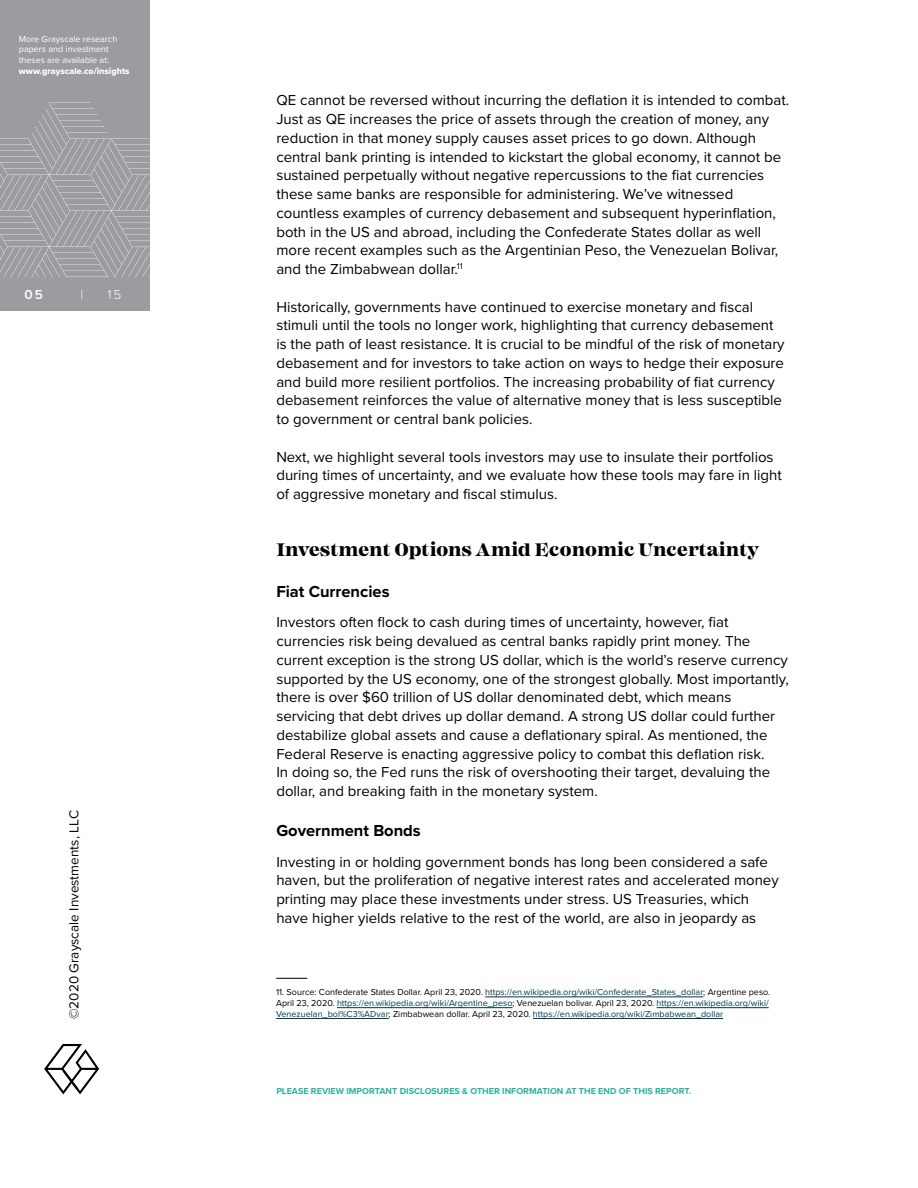
<style>
.page{position:relative;width:918px;height:1188px;background:#fff}
.page>*{position:absolute;margin:0;border:0;box-sizing:border-box;transform-origin:0 0}
.t1{font:800 18px "Mackay";letter-spacing:.01em;color:#000}
.t2{font:700 16.5px "Proxima Nova";color:#000}
.t3{font:15px/18.8px "Proxima Nova";color:#000}
.t4{font:13.5px "Proxima Nova";color:#000}
.t5{font:300 13.5px "Proxima Nova";color:#fff}
.t6{font:600 13.5px "Proxima Nova";color:#fff}
.t7{font:9px/10.8px "Proxima Nova";color:#003949}
.t8{font:700 9px "Proxima Nova";color:#2bb397}
.t9{font:9px/10.8px "Proxima Nova";color:#fff}
.t10{font:9px "Proxima Nova Extrabld";color:#fff}
.s1{color:#000}
</style>
<div class="page">
<svg style="left:44px;top:1044px;width:55px;height:50px"></svg>
<div style="left:0;top:0;width:150px;height:310px;background:#9a9c9f"></div>
<svg style="left:0;top:103px;width:150px;height:174px"></svg>
<hr style="left:485px;top:997px;width:218px;height:1px;background:#003949">
<hr style="left:337px;top:1007px;width:175px;height:1px;background:#003949">
<hr style="left:657px;top:1007px;width:112px;height:1px;background:#003949">
<hr style="left:276px;top:1018px;width:113px;height:1px;background:#003949">
<hr style="left:533px;top:1018px;width:190px;height:1px;background:#003949">
<hr style="left:276px;top:978px;width:31px;height:1px;background:#000">
<p class="t9" style="left:19px;top:33px;width:100px">More Grayscale research papers and investment theses are available at:</p>
<p class="t10" style="left:19px;top:64px;width:112px">www.grayscale.co/insights</p>
<p class="t6" style="left:24px;top:284px;width:20px">05</p>
<p class="t5" style="left:80px;top:284px;width:4px">|</p>
<p class="t5" style="left:107px;top:284px;width:16px">15</p>
<p class="t4" style="left:64px;top:1019px;width:210px;rotate:-90deg">©2020 Grayscale Investments, LLC</p>
<p class="t3" style="left:276px;top:90px;width:514px">QE cannot be reversed without incurring the deflation it is intended to combat.<br>Just as QE increases the price of assets through the creation of money, any reduction in that money supply causes asset prices to go down. Although central bank printing is intended to kickstart the global economy, it cannot be sustained perpetually without negative repercussions to the fiat currencies these same banks are responsible for administering. We’ve witnessed countless examples of currency debasement and subsequent hyperinflation, both in the US and abroad, including the Confederate States dollar as well more recent examples such as the Argentinian Peso, the Venezuelan Bolivar, and the Zimbabwean dollar.<sup>11</sup></p>
<p class="t3" style="left:276px;top:297px;width:510px">Historically, governments have continued to exercise monetary and fiscal stimuli until the tools no longer work, highlighting that currency debasement is the path of least resistance. It is crucial to be mindful of the risk of monetary debasement and for investors to take action on ways to hedge their exposure and build more resilient portfolios. The increasing probability of fiat currency debasement reinforces the value of alternative money that is less susceptible to government or central bank policies.</p>
<p class="t3" style="left:276px;top:447px;width:507px">Next, we highlight several tools investors may use to insulate their portfolios during times of uncertainty, and we evaluate how these tools may fare in light of aggressive monetary and fiscal stimulus.</p>
<p class="t1" style="left:276px;top:538px;width:484px">Investment Options Amid Economic Uncertainty</p>
<p class="t2" style="left:276px;top:579px;width:115px">Fiat Currencies</p>
<p class="t3" style="left:276px;top:612px;width:514px">Investors often flock to cash during times of uncertainty, however, fiat currencies risk being devalued as central banks rapidly print money. The current exception is the strong US dollar, which is the world’s reserve currency supported by the US economy, one of the strongest globally. Most importantly, there is over $60 trillion of US dollar denominated debt, which means servicing that debt drives up dollar demand. A strong US dollar could further destabilize global assets and cause a deflationary spiral. As mentioned, the Federal Reserve is enacting aggressive policy to combat this deflation risk.<br>In doing so, the Fed runs the risk of overshooting their target, devaluing the dollar, and breaking faith in the monetary system.</p>
<p class="t2" style="left:276px;top:818px;width:146px">Government Bonds</p>
<p class="t3" style="left:276px;top:852px;width:504px">Investing in or holding government bonds has long been considered a safe haven, but the proliferation of negative interest rates and accelerated money printing may place these investments under stress. US Treasuries, which have higher yields relative to the rest of the world, are also in jeopardy as</p>
<p class="t7" style="left:276px;top:987px;width:496px"><span class="s1">11. Source: Confederate States Dollar. April 23, 2020.</span> https://en.wikipedia.org/wiki/Confederate_States_dollar<span class="s1">; Argentine peso.<br>April 23, 2020.</span> https://en.wikipedia.org/wiki/Argentine_peso<span class="s1">; Venezuelan bolivar. April 23, 2020.</span> https://en.wikipedia.org/wiki/<br>Venezuelan_bol%C3%ADvar<span class="s1">; Zimbabwean dollar. April 23, 2020.</span> https://en.wikipedia.org/wiki/Zimbabwean_dollar</p>
<p class="t8" style="left:276px;top:1084px;width:416px">PLEASE REVIEW IMPORTANT DISCLOSURES &amp; OTHER INFORMATION AT THE END OF THIS REPORT.</p>
</div>
